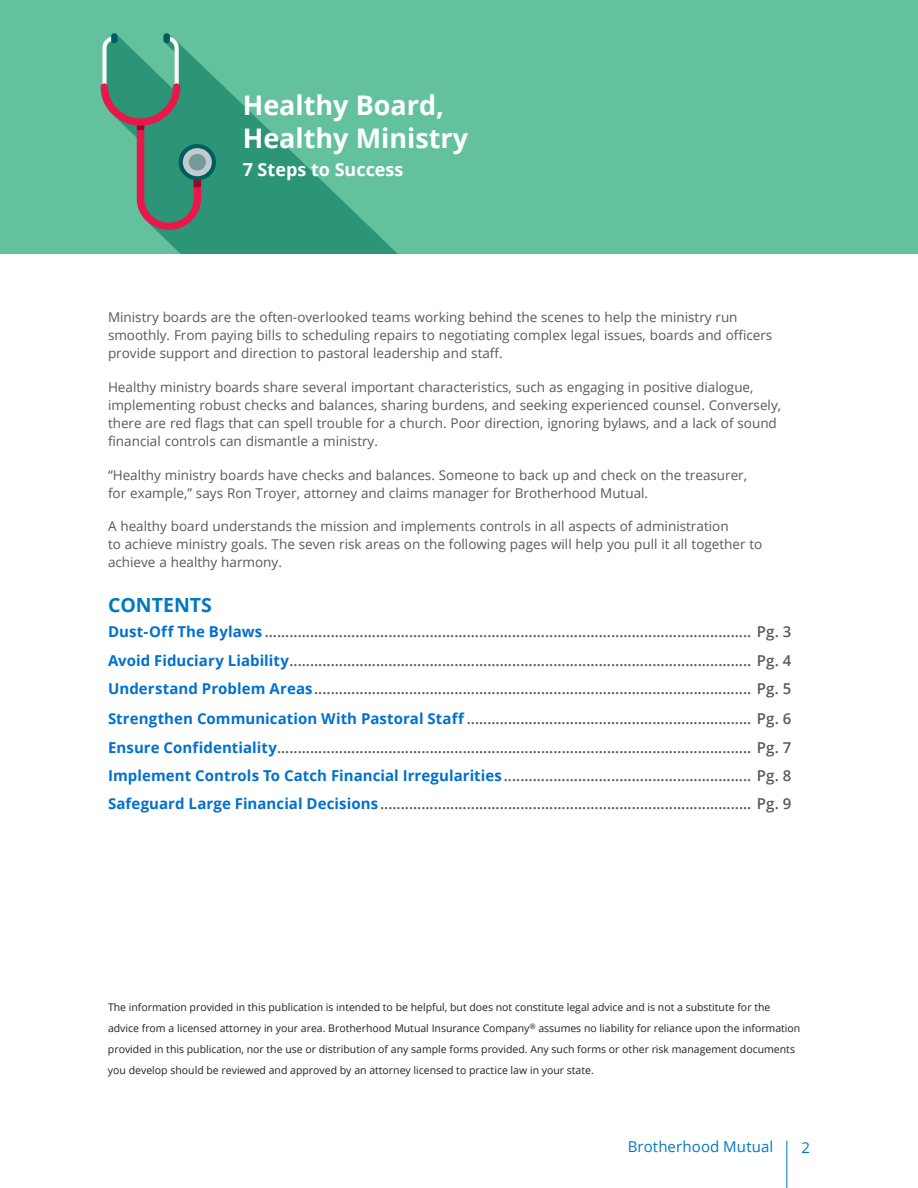
<style>
.page{position:relative;width:918px;height:1188px;background:#fff}
.page>*{position:absolute;margin:0;border:0;box-sizing:border-box;transform-origin:0 0}
.t1{font:700 27px/32.4px "Open Sans";color:#fff}
.t2{font:700 19.5px "Open Sans";color:#0079c1}
.t3{font:700 18px "Open Sans";color:#fff}
.t4{font:600 15px/29.2px "Open Sans";letter-spacing:.01em;color:#58595b;text-align:justify}
.t5{font:15px "Open Sans";letter-spacing:.005em;color:#0079c1}
.t6{font:13.5px/18px "Open Sans";color:#58595b}
.t7{font:10.5px/21px "Open Sans";color:#231f20}
.s1{font-weight:700;color:#0070ce}
</style>
<div class="page">
<hr style="left:786px;top:1141px;width:1px;height:47px;background:#0079c1">
<div style="left:0;top:0;width:918px;height:254px;background:#63c29d"></div>
<svg style="left:156px;top:35px;width:242px;height:219px"></svg>
<svg style="left:101px;top:36px;width:115px;height:194px"></svg>
<div style="left:164px;top:33px;width:6px;height:10px;background:#005c5d;border-radius:3px"></div>
<div style="left:111px;top:33px;width:7px;height:10px;background:#005c5d;border-radius:3px"></div>
<h1 class="t1" style="left:243px;top:89px;width:227px">Healthy Board,<br>Healthy Ministry</h1>
<p class="t3" style="left:243px;top:157px;width:162px">7 Steps to Success</p>
<p class="t6" style="left:108px;top:308px;width:666px">Ministry boards are the often-overlooked teams working behind the scenes to help the ministry run smoothly. From paying bills to scheduling repairs to negotiating complex legal issues, boards and officers provide support and direction to pastoral leadership and staff.</p>
<p class="t6" style="left:108px;top:378px;width:675px">Healthy ministry boards share several important characteristics, such as engaging in positive dialogue, implementing robust checks and balances, sharing burdens, and seeking experienced counsel. Conversely, there are red flags that can spell trouble for a church. Poor direction, ignoring bylaws, and a lack of sound financial controls can dismantle a ministry.</p>
<p class="t6" style="left:108px;top:465px;width:641px">“Healthy ministry boards have checks and balances. Someone to back up and check on the treasurer, for example,” says Ron Troyer, attorney and claims manager for Brotherhood Mutual.</p>
<p class="t6" style="left:108px;top:517px;width:656px">A healthy board understands the mission and implements controls in all aspects of administration<br>to achieve ministry goals. The seven risk areas on the following pages will help you pull it all together to achieve a healthy harmony.</p>
<h2 class="t2" style="left:108px;top:591px;width:105px">CONTENTS</h2>
<p class="t4" style="left:108px;top:617px;width:685px"><span class="s1">Dust-Off The Bylaws</span> ...................................................................................................................... Pg. 3<br><span class="s1">Avoid Fiduciary Liability</span>................................................................................................................ Pg. 4<br><span class="s1">Understand Problem Areas</span>.......................................................................................................... Pg. 5<br><span class="s1">Strengthen Communication With Pastoral Staff</span> ..................................................................... Pg. 6</p>
<p class="t4" style="left:108px;top:733px;width:685px;line-height:28.2px"><span class="s1">Ensure Confidentiality</span>................................................................................................................... Pg. 7<br><span class="s1">Implement Controls To Catch Financial Irregularities</span>............................................................ Pg. 8<br><span class="s1">Safeguard Large Financial Decisions</span>.......................................................................................... Pg. 9</p>
<p class="t7" style="left:108px;top:996px;width:694px">The information provided in this publication is intended to be helpful, but does not constitute legal advice and is not a substitute for the advice from a licensed attorney in your area. Brotherhood Mutual Insurance Company<sup>®</sup> assumes no liability for reliance upon the information provided in this publication, nor the use or distribution of any sample forms provided. Any such forms or other risk management documents you develop should be reviewed and approved by an attorney licensed to practice law in your state.</p>
<p class="t5" style="left:628px;top:1137px;width:147px">Brotherhood Mutual</p>
<p class="t5" style="left:801px;top:1137px;width:10px">2</p>
</div>
